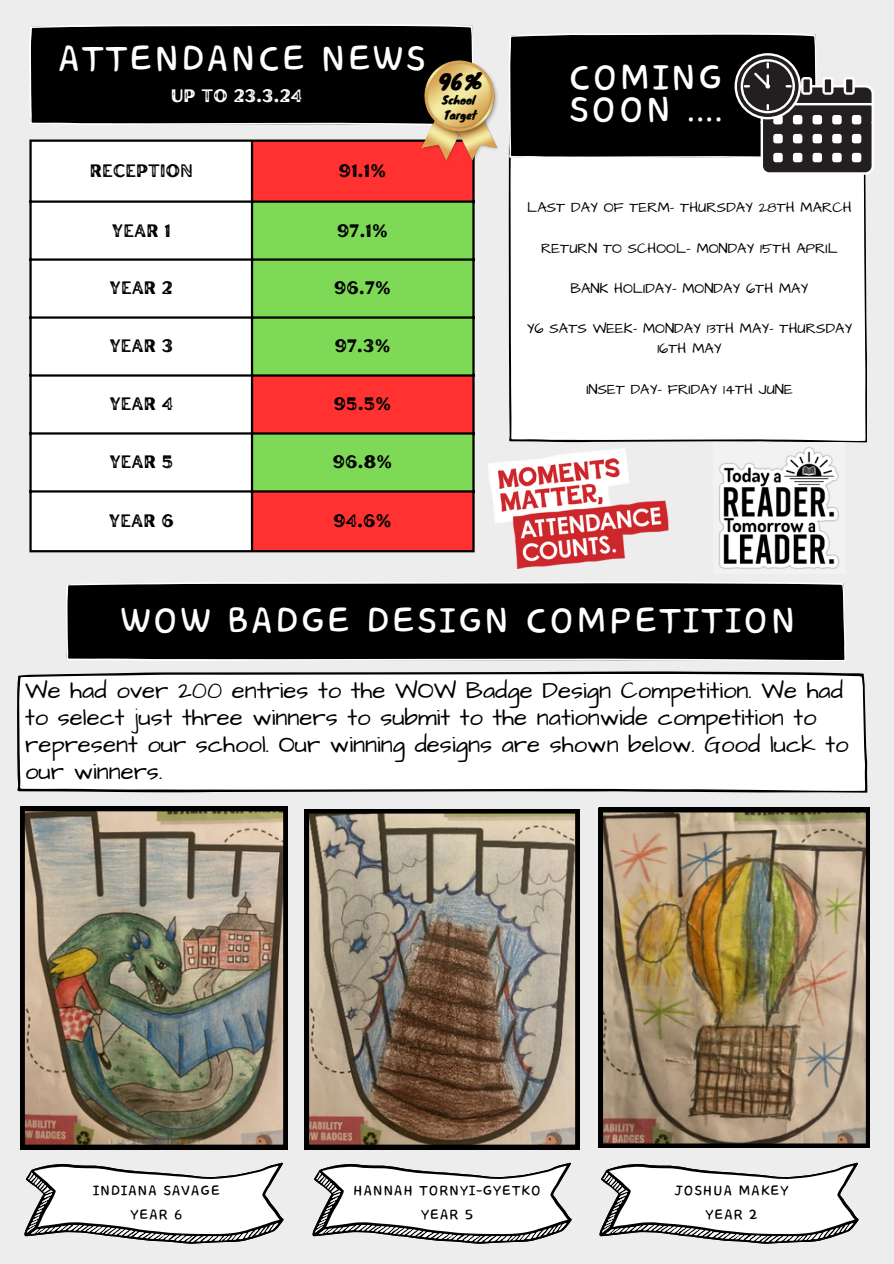
<style>
.page{position:relative;width:894px;height:1264px;background:#fff}
.page>*{position:absolute;margin:0;border:0;box-sizing:border-box;transform-origin:0 0}
.t1{font:45.75px "Core Bandi Face";color:#fff}
.t2{font:24px/27px "Architects Daughter";color:#000}
.t3{font:20.25px "Knewave";color:#000}
.t4{font:18px "Hertical Sans Texture";color:#000}
.t5{font:18px/24.8px "Core Bandi Face";color:#000;text-align:center}
.t6{font:18px "Hertical Sans Texture";color:#fff}
.t7{font:14.7px/20.1px "Architects Daughter";color:#000;text-align:center}
.t8{font:11.25px "Knewave";color:#000}
</style>
<div class="page">
<div style="left:0;top:0;width:893px;height:1263px;background:#ededed"></div>
<div style="left:508px;top:175px;width:358px;height:267px;background:#fff"></div>
<div style="left:30px;top:24px;width:443px;height:101px;background:#000"></div>
<svg style="left:508px;top:33px;width:365px;height:142px;background:#3f3f3f"></svg>
<div style="left:32px;top:142px;width:219px;height:408px;background:#fff"></div>
<div style="left:253px;top:142px;width:219px;height:408px;background:#ff3131"></div>
<svg style="left:253px;top:203px;width:219px;height:287px;background:#96b64e"></svg>
<hr style="left:29px;top:142px;width:3px;height:408px;background:#000">
<hr style="left:251px;top:142px;width:2px;height:408px;background:#000">
<hr style="left:472px;top:142px;width:2px;height:408px;background:#000">
<hr style="left:29px;top:139px;width:445px;height:3px;background:#000">
<hr style="left:29px;top:200px;width:445px;height:3px;background:#000">
<hr style="left:29px;top:258px;width:445px;height:3px;background:#000">
<hr style="left:29px;top:316px;width:445px;height:3px;background:#000">
<hr style="left:29px;top:374px;width:445px;height:2px;background:#000">
<hr style="left:29px;top:432px;width:445px;height:2px;background:#000">
<hr style="left:29px;top:490px;width:445px;height:2px;background:#000">
<hr style="left:29px;top:550px;width:445px;height:2px;background:#000">
<img style="left:421px;top:60px;width:77px;height:102px">
<div style="left:66px;top:582px;width:779px;height:79px;background:#000"></div>
<svg style="left:17px;top:671px;width:850px;height:121px;background:#f0f0f0"></svg>
<img style="left:20px;top:806px;width:267px;height:342px">
<img style="left:304px;top:809px;width:275px;height:339px">
<img style="left:598px;top:808px;width:271px;height:339px">
<svg style="left:24px;top:1162px;width:259px;height:81px"></svg>
<svg style="left:599px;top:1162px;width:259px;height:81px"></svg>
<svg style="left:312px;top:1162px;width:259px;height:81px"></svg>
<img style="left:488px;top:449px;width:181px;height:119px">
<img style="left:719px;top:447px;width:120px;height:122px">
<p class="t1" style="left:58px;top:35px;width:371px">ATTENDANCE NEWS</p>
<p class="t6" style="left:171px;top:83px;width:133px">UP TO 23.3.24</p>
<p class="t8" style="left:442px;top:91px;width:35px">School</p>
<p class="t8" style="left:444px;top:106px;width:34px">Target</p>
<p class="t3" style="left:439px;top:65px;width:45px">96%</p>
<h1 class="t4" style="left:90px;top:158px;width:104px">RECEPTION</h1>
<h1 class="t4" style="left:339px;top:158px;width:49px">91.1%</h1>
<p class="t4" style="left:112px;top:218px;width:60px">YEAR 1</p>
<p class="t4" style="left:337px;top:218px;width:52px">97.1%</p>
<h3 class="t4" style="left:109px;top:276px;width:65px">YEAR 2</h3>
<p class="t4" style="left:334px;top:276px;width:58px">96.7%</p>
<p class="t4" style="left:109px;top:334px;width:65px">YEAR 3</p>
<h5 class="t4" style="left:335px;top:334px;width:57px">97.3%</h5>
<h6 class="t4" style="left:109px;top:391px;width:65px">YEAR 4</h6>
<h6 class="t4" style="left:334px;top:391px;width:59px">95.5%</h6>
<h6 class="t4" style="left:109px;top:449px;width:65px">YEAR 5</h6>
<h6 class="t4" style="left:333px;top:449px;width:61px">96.8%</h6>
<h6 class="t4" style="left:109px;top:508px;width:66px">YEAR 6</h6>
<p class="t4" style="left:333px;top:508px;width:60px">94.6%</p>
<p class="t1" style="left:568px;top:54px;width:157px">COMING</p>
<p class="t1" style="left:568px;top:85px;width:156px">SOON ....</p>
<p class="t7" style="left:527px;top:198px;width:326px">LAST DAY OF TERM- THURSDAY 28TH MARCH</p>
<h1 class="t7" style="left:541px;top:238px;width:298px">RETURN TO SCHOOL- MONDAY 15TH APRIL</h1>
<h2 class="t7" style="left:570px;top:278px;width:239px">BANK HOLIDAY- MONDAY 6TH MAY</h2>
<p class="t7" style="left:526px;top:319px;width:327px">Y6 SATS WEEK- MONDAY 13TH MAY- THURSDAY<br>16TH MAY</p>
<p class="t7" style="left:586px;top:379px;width:208px">INSET DAY- FRIDAY 14TH JUNE</p>
<p class="t1" style="left:120px;top:596px;width:678px">WOW BADGE DESIGN COMPETITION</p>
<p class="t2" style="left:25px;top:678px;width:824px">We had over 200 entries to the WOW Badge Design Competition. We had to select just three winners to submit to the nationwide competition to represent our school. Our winning designs are shown below. Good luck to our winners.</p>
<p class="t5" style="left:93px;top:1178px;width:129px">INDIANA SAVAGE<br>YEAR 6</p>
<p class="t5" style="left:674px;top:1178px;width:116px">JOSHUA MAKEY<br>YEAR 2</p>
<h4 class="t5" style="left:353px;top:1178px;width:190px">HANNAH TORNYI-GYETKO<br>YEAR 5</h4>
</div>
